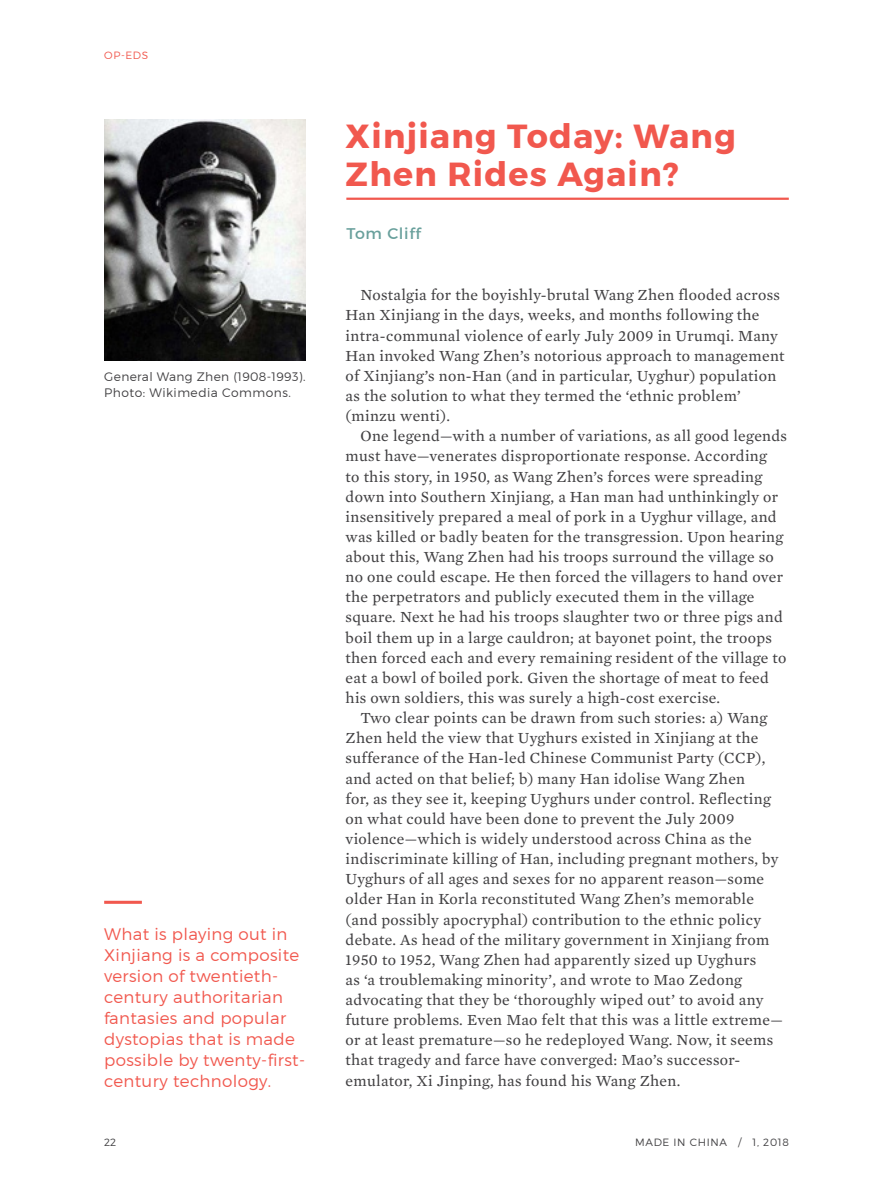
<style>
.page{position:relative;width:893px;height:1191px;background:#fff}
.page>*{position:absolute;margin:0;border:0;box-sizing:border-box;transform-origin:0 0}
.t1{font:700 33.25px/38.5px "Montserrat";letter-spacing:.04em;color:#f1584e}
.t2{font:300 16.62px/21px "Montserrat";letter-spacing:.02em;color:#f1584e}
.t3{font:15.75px/20.1px "Mercury Text G2 Roman";letter-spacing:.02em;color:#414042}
.t4{font:15.75px "Montserrat";letter-spacing:.04em;color:#69a09c}
.t5{font:300 12.25px/15.8px "Montserrat";letter-spacing:.03em;color:#414042}
.t6{font:300 10.5px "Montserrat";letter-spacing:.06em;color:#414042}
.t7{font:300 10.5px "Montserrat";color:#f1584e}
</style>
<div class="page">
<hr style="left:346px;top:198px;width:443px;height:2px;background:#f1584e">
<hr style="left:104px;top:900px;width:38px;height:3px;background:#f1584e">
<img style="left:104px;top:119px;width:202px;height:242px">
<p class="t7" style="left:104px;top:49px;width:46px">OP-EDS</p>
<p class="t5" style="left:104px;top:369px;width:203px">General Wang Zhen (1908-1993).<br>Photo: Wikimedia Commons.</p>
<p class="t2" style="left:104px;top:923px;width:202px">What is playing out in<br>Xinjiang is a composite version of twentieth&shy;century authoritarian fantasies and popular dystopias that is made possible by twenty-first&shy;century technology.</p>
<h1 class="t1" style="left:346px;top:117px;width:392px">Xinjiang Today: Wang<br>Zhen Rides Again?</h1>
<p class="t4" style="left:346px;top:224px;width:76px">Tom Cliff</p>
<p class="t3" style="left:346px;top:285px;width:440px;text-indent:15px">Nostalgia for the boyishly-brutal Wang Zhen flooded across Han Xinjiang in the days, weeks, and months following the intra-communal violence of early July 2009 in Urumqi. Many Han invoked Wang Zhen’s notorious approach to management of Xinjiang’s non-Han (and in particular, Uyghur) population as the solution to what they termed the ‘ethnic problem’ (minzu wenti).</p>
<p class="t3" style="left:346px;top:426px;width:443px;text-indent:15px">One legend—with a number of variations, as all good legends must have—venerates disproportionate response. According<br>to this story, in 1950, as Wang Zhen’s forces were spreading down into Southern Xinjiang, a Han man had unthinkingly or insensitively prepared a meal of pork in a Uyghur village, and was killed or badly beaten for the transgression. Upon hearing about this, Wang Zhen had his troops surround the village so no one could escape. He then forced the villagers to hand over the perpetrators and publicly executed them in the village square. Next he had his troops slaughter two or three pigs and boil them up in a large cauldron; at bayonet point, the troops then forced each and every remaining resident of the village to eat a bowl of boiled pork. Given the shortage of meat to feed his own soldiers, this was surely a high-cost exercise.</p>
<p class="t3" style="left:346px;top:708px;width:439px;text-indent:15px">Two clear points can be drawn from such stories: a) Wang Zhen held the view that Uyghurs existed in Xinjiang at the sufferance of the Han-led Chinese Communist Party (CCP), and acted on that belief; b) many Han idolise Wang Zhen<br>for, as they see it, keeping Uyghurs under control. Reflecting on what could have been done to prevent the July 2009 violence—which is widely understood across China as the indiscriminate killing of Han, including pregnant mothers, by Uyghurs of all ages and sexes for no apparent reason—some older Han in Korla reconstituted Wang Zhen’s memorable (and possibly apocryphal) contribution to the ethnic policy debate. As head of the military government in Xinjiang from 1950 to 1952, Wang Zhen had apparently sized up Uyghurs<br>as ‘a troublemaking minority’, and wrote to Mao Zedong advocating that they be ‘thoroughly wiped out’ to avoid any future problems. Even Mao felt that this was a little extreme— or at least premature—so he redeployed Wang. Now, it seems that tragedy and farce have converged: Mao’s successor&shy;emulator, Xi Jinping, has found his Wang Zhen.</p>
<p class="t6" style="left:104px;top:1135px;width:14px">22</p>
<p class="t6" style="left:635px;top:1135px;width:155px">MADE IN CHINA / 1, 2018</p>
</div>
